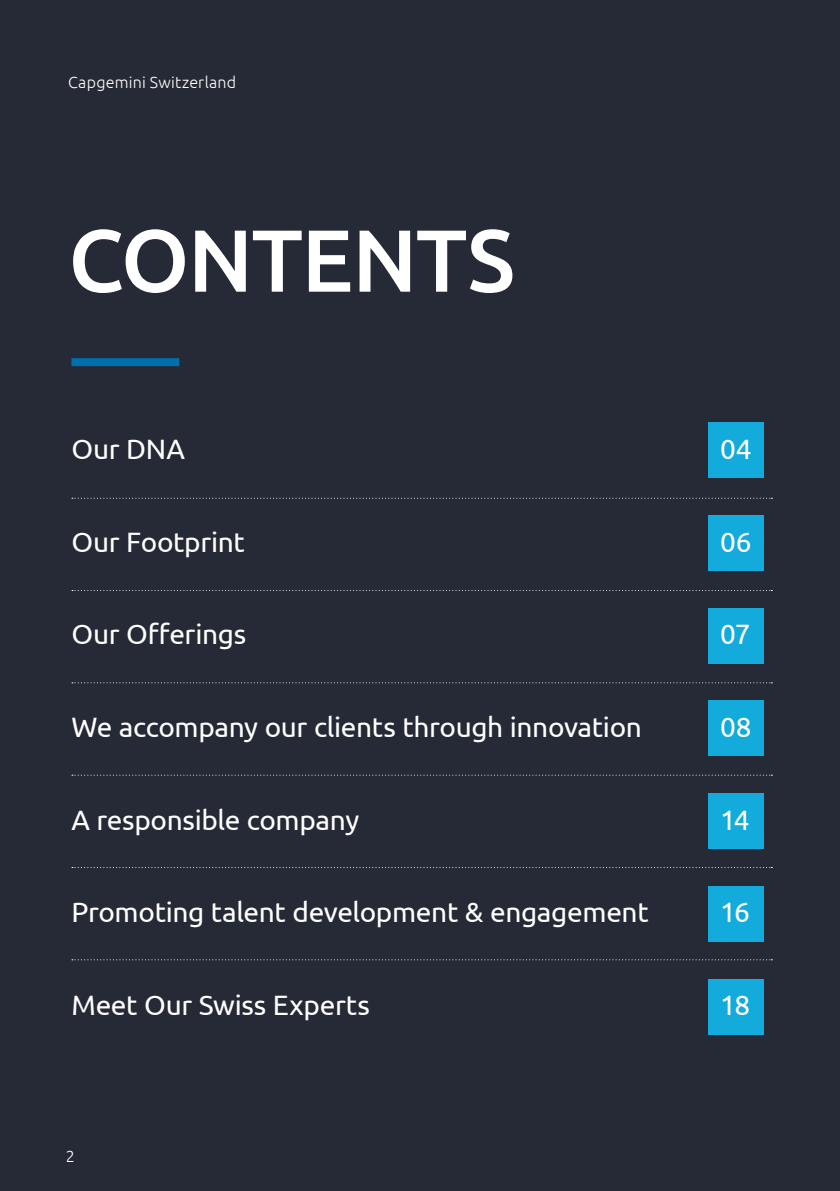
<style>
.page{position:relative;width:840px;height:1191px;background:#fff}
.page>*{position:absolute;margin:0;border:0;box-sizing:border-box;transform-origin:0 0}
.t1{font:500 88px "Ubuntu";letter-spacing:-.015em;color:#fff}
.t2{font:28px "Ubuntu";letter-spacing:-.01em;color:#fff}
.t3{font:300 16px "Ubuntu";letter-spacing:.015em;color:#fff}
</style>
<div class="page">
<div style="left:0;top:0;width:839px;height:1191px;background:#262936"></div>
<div style="left:71px;top:358px;width:108px;height:8px;background:#0070ad"></div>
<div style="left:708px;top:422px;width:55px;height:56px;background:#12abdb"></div>
<div style="left:708px;top:515px;width:55px;height:56px;background:#12abdb"></div>
<div style="left:708px;top:608px;width:55px;height:55px;background:#12abdb"></div>
<div style="left:708px;top:700px;width:55px;height:56px;background:#12abdb"></div>
<div style="left:708px;top:793px;width:55px;height:56px;background:#12abdb"></div>
<div style="left:708px;top:886px;width:55px;height:55px;background:#12abdb"></div>
<div style="left:708px;top:978px;width:55px;height:56px;background:#12abdb"></div>
<svg style="left:72px;top:498px;width:700px;height:1px"></svg>
<svg style="left:72px;top:590px;width:700px;height:1px"></svg>
<svg style="left:72px;top:682px;width:700px;height:1px"></svg>
<svg style="left:72px;top:774px;width:700px;height:1px"></svg>
<svg style="left:72px;top:867px;width:700px;height:1px"></svg>
<svg style="left:72px;top:959px;width:700px;height:1px"></svg>
<p class="t3" style="left:68px;top:72px;width:169px">Capgemini Switzerland</p>
<h1 class="t1" style="left:68px;top:205px;width:448px">CONTENTS</h1>
<p class="t2" style="left:71px;top:432px;width:115px">Our DNA</p>
<p class="t2" style="left:719px;top:432px;width:33px">04</p>
<p class="t2" style="left:71px;top:524px;width:175px">Our Footprint</p>
<p class="t2" style="left:719px;top:524px;width:33px">06</p>
<p class="t2" style="left:71px;top:617px;width:176px">Our Offerings</p>
<p class="t2" style="left:719px;top:617px;width:32px">07</p>
<p class="t2" style="left:71px;top:710px;width:571px">We accompany our clients through innovation</p>
<p class="t2" style="left:719px;top:710px;width:33px">08</p>
<p class="t2" style="left:71px;top:803px;width:289px">A responsible company</p>
<p class="t2" style="left:719px;top:803px;width:31px">14</p>
<p class="t2" style="left:71px;top:895px;width:578px">Promoting talent development &amp; engagement</p>
<p class="t2" style="left:719px;top:895px;width:31px">16</p>
<p class="t2" style="left:71px;top:988px;width:300px">Meet Our Swiss Experts</p>
<p class="t2" style="left:719px;top:988px;width:32px">18</p>
<p class="t3" style="left:66px;top:1146px;width:11px">2</p>
</div>
